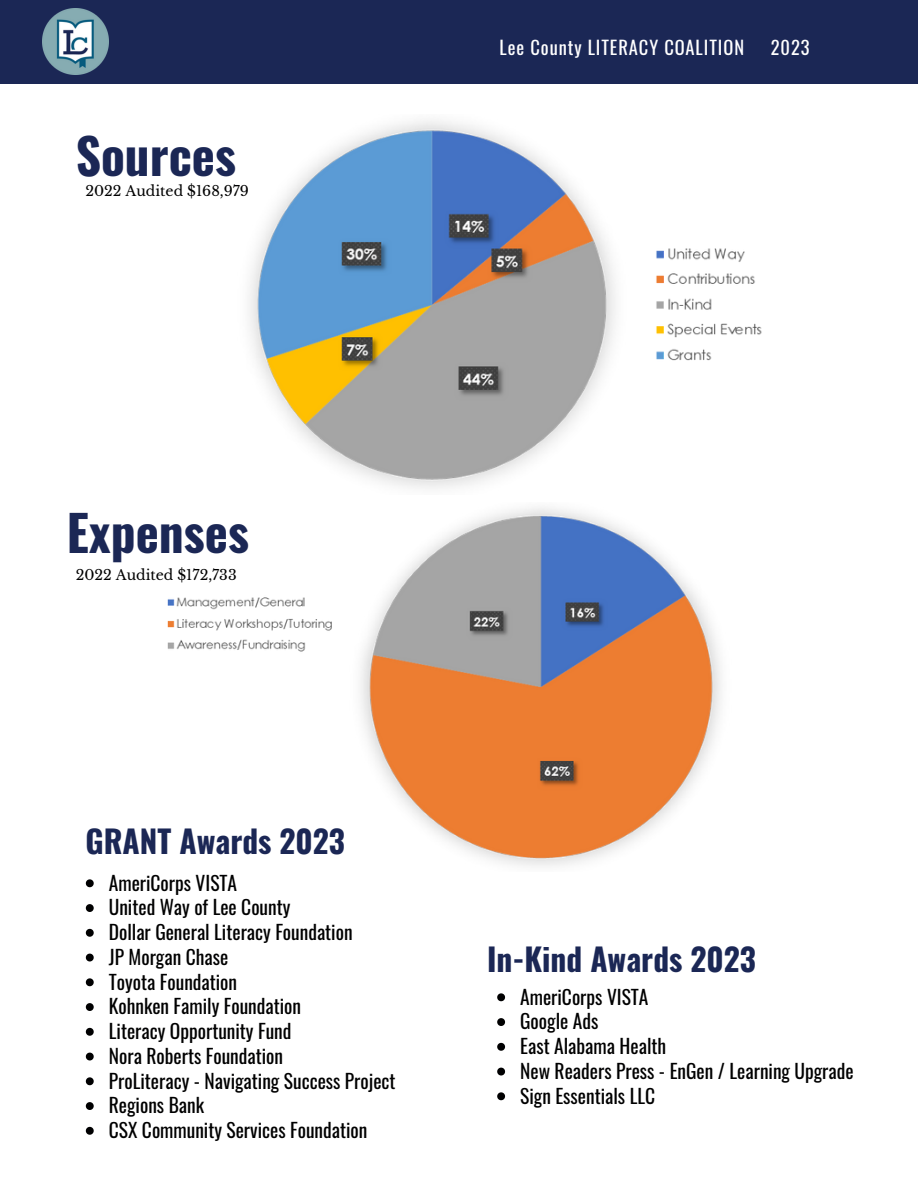
<style>
.page{position:relative;width:918px;height:1188px;background:#fff}
.page>*{position:absolute;margin:0;border:0;box-sizing:border-box;transform-origin:0 0}
.t1{font:700 49.35px "Oswald";color:#1b2755}
.t2{font:700 31.35px "Oswald";color:#1b2755}
.t3{font:19.5px "Oswald";color:#000001}
.t4{font:18.45px "Oswald";letter-spacing:.05em;color:#fff}
.t5{font:14.1px "Libre Baskerville";color:#000001}
</style>
<div class="page">
<div style="left:0;top:0;width:918px;height:84px;background:#1b2755"></div>
<img style="left:42px;top:8px;width:67px;height:66px">
<img style="left:167px;top:507px;width:554px;height:359px">
<img style="left:249px;top:120px;width:513px;height:369px">
<svg style="left:86px;top:879px;width:8px;height:8px"></svg>
<svg style="left:86px;top:904px;width:8px;height:8px"></svg>
<svg style="left:86px;top:929px;width:8px;height:8px"></svg>
<svg style="left:86px;top:954px;width:8px;height:7px"></svg>
<svg style="left:86px;top:978px;width:8px;height:8px"></svg>
<svg style="left:86px;top:1003px;width:8px;height:8px"></svg>
<svg style="left:86px;top:1028px;width:8px;height:8px"></svg>
<svg style="left:86px;top:1053px;width:8px;height:7px"></svg>
<svg style="left:86px;top:1077px;width:8px;height:8px"></svg>
<svg style="left:86px;top:1102px;width:8px;height:8px"></svg>
<svg style="left:86px;top:1127px;width:8px;height:8px"></svg>
<svg style="left:497px;top:993px;width:8px;height:8px"></svg>
<svg style="left:497px;top:1018px;width:8px;height:8px"></svg>
<svg style="left:497px;top:1043px;width:8px;height:8px"></svg>
<svg style="left:497px;top:1068px;width:8px;height:7px"></svg>
<svg style="left:497px;top:1092px;width:8px;height:8px"></svg>
<h1 class="t1" style="left:76px;top:117px;width:162px">Sources</h1>
<p class="t5" style="left:85px;top:182px;width:165px">2022 Audited $168,979</p>
<p class="t4" style="left:500px;top:33px;width:246px">Lee County LITERACY COALITION</p>
<p class="t4" style="left:771px;top:33px;width:40px">2023</p>
<p class="t1" style="left:67px;top:494px;width:184px">Expenses</p>
<p class="t5" style="left:76px;top:566px;width:162px">2022 Audited $172,733</p>
<p class="t2" style="left:85px;top:817px;width:261px">GRANT Awards 2023</p>
<h1 class="t3" style="left:109px;top:867px;width:130px">AmeriCorps VISTA</h1>
<p class="t3" style="left:109px;top:892px;width:183px">United Way of Lee County</p>
<p class="t3" style="left:109px;top:917px;width:245px">Dollar General Literacy Foundation</p>
<h2 class="t3" style="left:109px;top:942px;width:121px">JP Morgan Chase</h2>
<p class="t3" style="left:109px;top:966px;width:130px">Toyota Foundation</p>
<p class="t3" style="left:109px;top:991px;width:194px">Kohnken Family Foundation</p>
<p class="t3" style="left:109px;top:1016px;width:184px">Literacy Opportunity Fund</p>
<p class="t3" style="left:109px;top:1041px;width:176px">Nora Roberts Foundation</p>
<p class="t3" style="left:109px;top:1065px;width:288px">ProLiteracy - Navigating Success Project</p>
<p class="t3" style="left:109px;top:1090px;width:97px">Regions Bank</p>
<p class="t3" style="left:109px;top:1115px;width:260px">CSX Community Services Foundation</p>
<p class="t2" style="left:487px;top:935px;width:271px">In-Kind Awards 2023</p>
<p class="t3" style="left:520px;top:981px;width:130px">AmeriCorps VISTA</p>
<p class="t3" style="left:520px;top:1006px;width:80px">Google Ads</p>
<h2 class="t3" style="left:520px;top:1031px;width:147px">East Alabama Health</h2>
<p class="t3" style="left:520px;top:1056px;width:335px">New Readers Press - EnGen / Learning Upgrade</p>
<p class="t3" style="left:520px;top:1080px;width:136px">Sign Essentials LLC</p>
</div>
